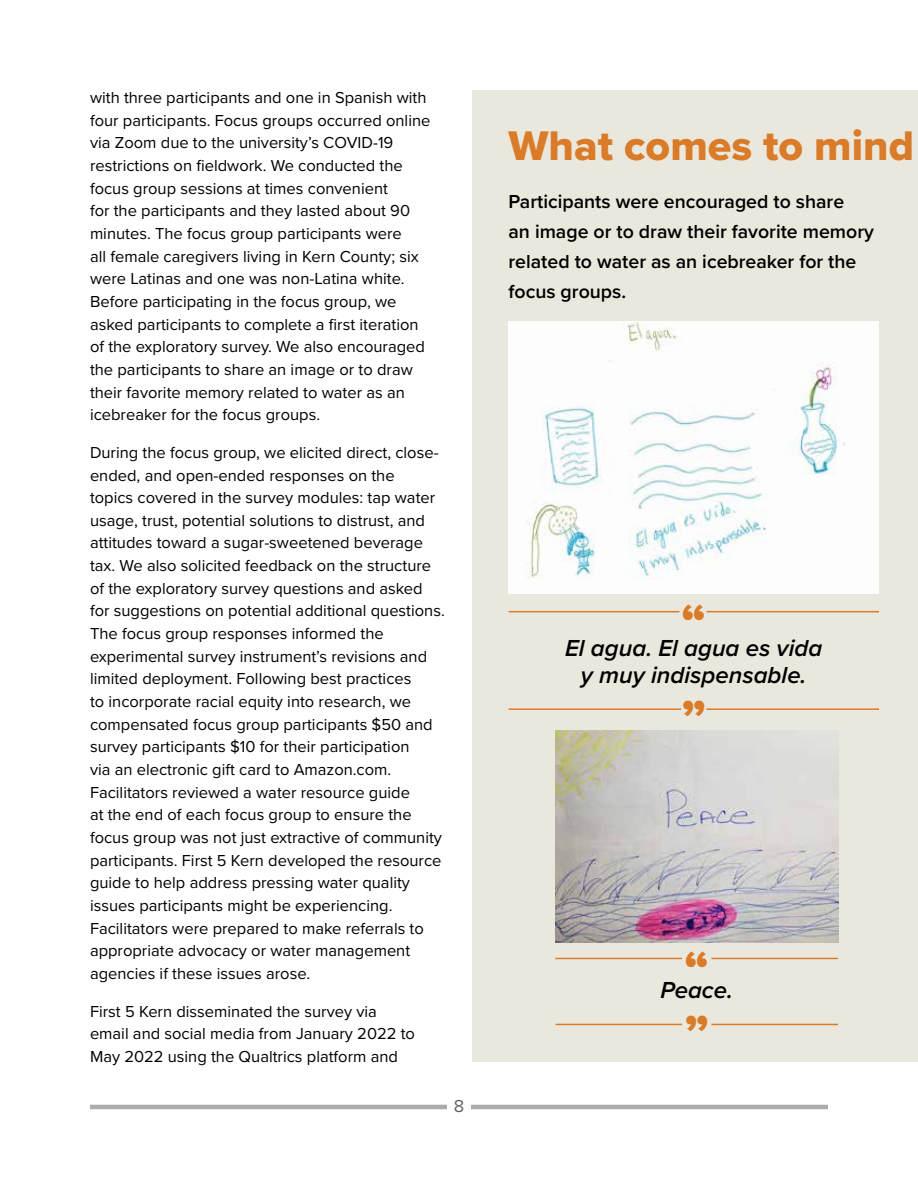
<style>
.page{position:relative;width:918px;height:1188px;background:#fff}
.page>*{position:absolute;margin:0;border:0;box-sizing:border-box;transform-origin:0 0}
.t1{font:900 45px "Proxima Nova";color:#d97b29}
.t2{font:42.9px "Proxima Nova Extrabld";color:#d97b29}
.t3{font:italic 600 24px/27px "Proxima Nova";color:#000;text-align:center}
.t4{font:600 19.5px/30px "Proxima Nova";color:#000}
.t5{font:18px "Proxima Nova";color:#636466}
.t6{font:16.5px/22.6px "Proxima Nova";color:#000}
</style>
<div class="page">
<div style="left:472px;top:90px;width:446px;height:972px;background:#eae8dc"></div>
<img style="left:508px;top:321px;width:371px;height:272px">
<img style="left:555px;top:730px;width:283px;height:212px">
<hr style="left:90px;top:1105px;width:357px;height:4px;background:#acacad">
<hr style="left:471px;top:1105px;width:357px;height:4px;background:#acacad">
<hr style="left:508px;top:611px;width:172px;height:1px;background:#d97b29">
<hr style="left:706px;top:611px;width:173px;height:1px;background:#d97b29">
<hr style="left:508px;top:708px;width:173px;height:2px;background:#d97b29">
<hr style="left:706px;top:708px;width:173px;height:2px;background:#d97b29">
<hr style="left:555px;top:958px;width:127px;height:1px;background:#d97b29">
<hr style="left:711px;top:958px;width:127px;height:1px;background:#d97b29">
<hr style="left:555px;top:1024px;width:127px;height:1px;background:#d97b29">
<hr style="left:711px;top:1024px;width:127px;height:1px;background:#d97b29">
<p class="t6" style="left:90px;top:85px;width:342px">with three participants and one in Spanish with four participants. Focus groups occurred online via Zoom due to the university’s COVID-19 restrictions on fieldwork. We conducted the focus group sessions at times convenient<br>for the participants and they lasted about 90 minutes. The focus group participants were<br>all female caregivers living in Kern County; six were Latinas and one was non-Latina white.<br>Before participating in the focus group, we asked participants to complete a first iteration of the exploratory survey. We also encouraged the participants to share an image or to draw their favorite memory related to water as an icebreaker for the focus groups.</p>
<p class="t6" style="left:90px;top:440px;width:356px">During the focus group, we elicited direct, close&shy;ended, and open-ended responses on the<br>topics covered in the survey modules: tap water usage, trust, potential solutions to distrust, and attitudes toward a sugar-sweetened beverage tax. We also solicited feedback on the structure of the exploratory survey questions and asked for suggestions on potential additional questions.<br>The focus group responses informed the experimental survey instrument’s revisions and limited deployment. Following best practices<br>to incorporate racial equity into research, we compensated focus group participants $50 and survey participants $10 for their participation<br>via an electronic gift card to Amazon.com.<br>Facilitators reviewed a water resource guide<br>at the end of each focus group to ensure the focus group was not just extractive of community participants. First 5 Kern developed the resource guide to help address pressing water quality issues participants might be experiencing.<br>Facilitators were prepared to make referrals to appropriate advocacy or water management agencies if these issues arose.</p>
<p class="t6" style="left:90px;top:999px;width:327px">First 5 Kern disseminated the survey via email and social media from January 2022 to<br>May 2022 using the Qualtrics platform and</p>
<p class="t5" style="left:454px;top:1093px;width:12px">8</p>
<h2 class="t2" style="left:508px;top:114px;width:407px">What comes to mind</h2>
<p class="t4" style="left:508px;top:186px;width:367px">Participants were encouraged to share<br>an image or to draw their favorite memory related to water as an icebreaker for the focus groups.</p>
<h1 class="t1" style="left:682px;top:586px;width:25px">“</h1>
<h3 class="t3" style="left:565px;top:634px;width:259px">El agua. El agua es vida y muy indispensable.</h3>
<h1 class="t1" style="left:682px;top:682px;width:25px">”</h1>
<h3 class="t3" style="left:660px;top:976px;width:74px"><sup>“</sup>Peace.</h3>
<h1 class="t1" style="left:685px;top:998px;width:25px">”</h1>
</div>
